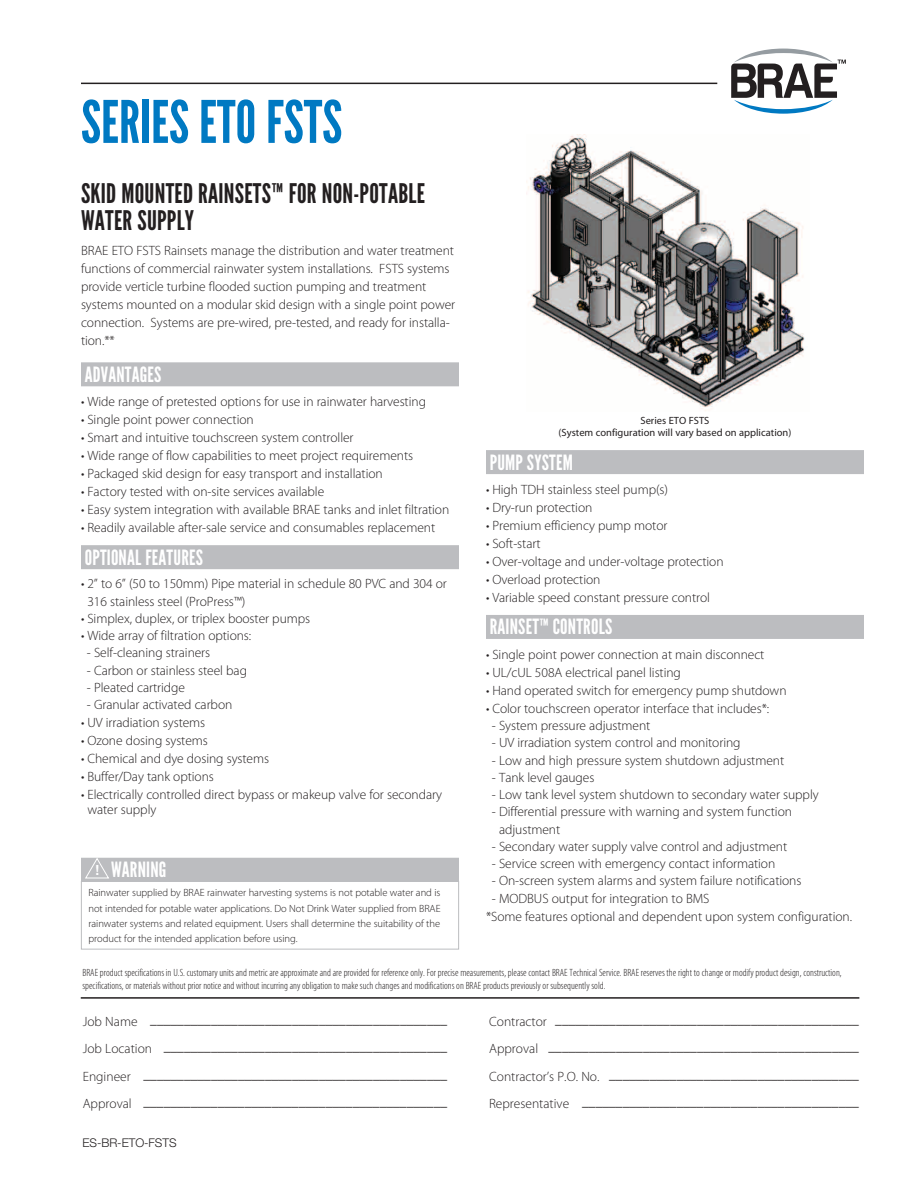
<style>
.page{position:relative;width:918px;height:1188px;background:#fff}
.page>*{position:absolute;margin:0;border:0;box-sizing:border-box;transform-origin:0 0}
.t1{font:58.5px "League Gothic";color:#0079c2}
.t2{font:27px/27px "League Gothic";letter-spacing:.01em;color:#231f20}
.t3{font:21px "League Gothic";letter-spacing:.01em;color:#fff}
.t4{font:300 13.5px/18px "Myriad Pro";letter-spacing:-.005em;color:#231f20}
.t5{font:300 13.5px "Helvetica Neue LT Std";color:#231f20}
.t6{font:300 12px "Helvetica Neue LT Std";letter-spacing:-.005em;color:#231f20}
.t7{font:300 condensed 10.5px/13.2px "Myriad Pro";color:#231f20}
.t8{font:300 10.5px/15px "Myriad Pro";letter-spacing:-.005em;color:#231f20;text-align:justify}
.t9{font:10.5px/12px "Myriad Pro";color:#231f20;text-align:center}
.s1{font-family:"Helvetica";font-weight:700;font-size:13.95px}
</style>
<div class="page">
<hr style="left:81px;top:83px;width:636px;height:1px;background:#231f20">
<svg style="left:731px;top:49px;width:115px;height:65px"></svg>
<div style="left:81px;top:362px;width:378px;height:24px;background:#bcbdc0"></div>
<div style="left:81px;top:545px;width:378px;height:24px;background:#bcbdc0"></div>
<hr style="left:81px;top:997px;width:778px;height:2px;background:#231f20">
<div style="left:486px;top:450px;width:378px;height:24px;background:#bcbdc0"></div>
<div style="left:486px;top:615px;width:378px;height:24px;background:#bcbdc0"></div>
<div style="left:81px;top:858px;width:378px;height:24px;background:#bcbdc0"></div>
<svg style="left:85px;top:858px;width:24px;height:21px"></svg>
<div style="left:81px;top:881px;width:378px;height:69px;border:1px solid #bcbdc0"></div>
<img style="left:528px;top:134px;width:277px;height:277px">
<h1 class="t1" style="left:81px;top:88px;width:263px">SERIES ETO FSTS</h1>
<h2 class="t2" style="left:81px;top:181px;width:344px">SKID MOUNTED RAINSETS™ FOR NON-POTABLE<br>WATER SUPPLY</h2>
<p class="t4" style="left:81px;top:242px;width:376px">BRAE ETO FSTS Rainsets manage the distribution and water treatment functions of commercial rainwater system installations. FSTS systems provide verticle turbine flooded suction pumping and treatment systems mounted on a modular skid design with a single point power connection. Systems are pre-wired, pre-tested, and ready for installa&shy;tion.**</p>
<h3 class="t3" style="left:85px;top:362px;width:77px">ADVANTAGES</h3>
<p class="t4" style="left:81px;top:393px;width:347px">• Wide range of pretested options for use in rainwater harvesting</p>
<p class="t4" style="left:81px;top:411px;width:174px">• Single point power connection</p>
<p class="t4" style="left:81px;top:429px;width:274px">• Smart and intuitive touchscreen system controller</p>
<p class="t4" style="left:81px;top:447px;width:334px">• Wide range of flow capabilities to meet project requirements</p>
<p class="t4" style="left:81px;top:465px;width:303px">• Packaged skid design for easy transport and installation</p>
<p class="t4" style="left:81px;top:483px;width:245px">• Factory tested with on-site services available</p>
<p class="t4" style="left:81px;top:501px;width:370px">• Easy system integration with available BRAE tanks and inlet filtration</p>
<p class="t4" style="left:81px;top:519px;width:356px">• Readily available after-sale service and consumables replacement</p>
<h3 class="t3" style="left:85px;top:545px;width:119px">OPTIONAL FEATURES</h3>
<p class="t4" style="left:87px;top:576px;width:361px;line-height:17.2px;text-indent:-6px">• 2” to 6” (50 to 150mm) Pipe material in schedule 80 PVC and 304 or<br>316 stainless steel (ProPress™)</p>
<p class="t4" style="left:81px;top:610px;width:231px">• Simplex, duplex, or triplex booster pumps</p>
<p class="t4" style="left:81px;top:627px;width:172px">• Wide array of filtration options:</p>
<p class="t4" style="left:87px;top:644px;width:125px">- Self-cleaning strainers</p>
<p class="t4" style="left:87px;top:661px;width:162px">- Carbon or stainless steel bag</p>
<p class="t4" style="left:87px;top:679px;width:100px">- Pleated cartridge</p>
<p class="t4" style="left:87px;top:696px;width:147px">- Granular activated carbon</p>
<p class="t4" style="left:81px;top:714px;width:126px">• UV irradiation systems</p>
<p class="t4" style="left:81px;top:732px;width:128px">• Ozone dosing systems</p>
<p class="t4" style="left:81px;top:750px;width:190px">• Chemical and dye dosing systems</p>
<p class="t4" style="left:81px;top:768px;width:134px">• Buffer/Day tank options</p>
<p class="t4" style="left:87px;top:787px;width:356px;line-height:15px;text-indent:-6px">• Electrically controlled direct bypass or makeup valve for secondary water supply</p>
<h3 class="t3" style="left:95px;top:858px;width:73px"><span class="s1">!</span> ARNING</h3>
<p class="t8" style="left:88px;top:886px;width:354px">Rainwater supplied by BRAE rainwater harvesting systems is not potable water and is not intended for potable water applications. Do Not Drink Water supplied from BRAE rainwater systems and related equipment. Users shall determine the suitability of the product for the intended application before using.</p>
<h3 class="t3" style="left:111px;top:858px;width:12px">W</h3>
<p class="t9" style="left:559px;top:415px;width:234px">Series ETO FSTS<br>(System configuration will vary based on application)</p>
<h3 class="t3" style="left:490px;top:450px;width:85px">PUMP SYSTEM</h3>
<p class="t4" style="left:486px;top:481px;width:184px">• High TDH stainless steel pump(s)</p>
<p class="t4" style="left:486px;top:499px;width:108px">• Dry-run protection</p>
<p class="t4" style="left:486px;top:517px;width:183px">• Premium efficiency pump motor</p>
<p class="t4" style="left:486px;top:535px;width:56px">• Soft-start</p>
<p class="t4" style="left:486px;top:553px;width:239px">• Over-voltage and under-voltage protection</p>
<p class="t4" style="left:486px;top:571px;width:116px">• Overload protection</p>
<p class="t4" style="left:486px;top:589px;width:226px">• Variable speed constant pressure control</p>
<h3 class="t3" style="left:490px;top:615px;width:124px">RAINSET™ CONTROLS</h3>
<p class="t4" style="left:486px;top:646px;width:280px">• Single point power connection at main disconnect</p>
<p class="t4" style="left:486px;top:664px;width:197px">• UL/cUL 508A electrical panel listing</p>
<p class="t4" style="left:486px;top:682px;width:302px">• Hand operated switch for emergency pump shutdown</p>
<p class="t4" style="left:486px;top:700px;width:285px">• Color touchscreen operator interface that includes*:</p>
<p class="t4" style="left:492px;top:717px;width:160px">- System pressure adjustment</p>
<p class="t4" style="left:492px;top:734px;width:250px">- UV irradiation system control and monitoring</p>
<p class="t4" style="left:492px;top:751px;width:294px">- Low and high pressure system shutdown adjustment</p>
<p class="t4" style="left:492px;top:769px;width:104px">- Tank level gauges</p>
<p class="t4" style="left:492px;top:786px;width:328px">- Low tank level system shutdown to secondary water supply</p>
<p class="t4" style="left:499px;top:804px;width:294px;line-height:17.2px;text-indent:-7px">- Differential pressure with warning and system function adjustment</p>
<p class="t4" style="left:492px;top:838px;width:297px">- Secondary water supply valve control and adjustment</p>
<p class="t4" style="left:492px;top:855px;width:285px">- Service screen with emergency contact information</p>
<p class="t4" style="left:492px;top:872px;width:311px">- On-screen system alarms and system failure notifications</p>
<p class="t4" style="left:486px;top:889px;width:368px;text-indent:6px">- MODBUS output for integration to BMS<br>*Some features optional and dependent upon system configuration.</p>
<p class="t7" style="left:82px;top:966px;width:761px">BRAE product specifications in U.S. customary units and metric are approximate and are provided for reference only. For precise measurements, please contact BRAE Technical Service. BRAE reserves the right to change or modify product design, construction, specifications, or materials without prior notice and without incurring any obligation to make such changes and modifications on BRAE products previously or subsequently sold.</p>
<p class="t5" style="left:83px;top:1016px;width:366px"><sup>Job</sup> <sup>Name</sup> ––––––––––––––––––––––––––––––––––––––––––––</p>
<p class="t5" style="left:489px;top:1016px;width:371px"><sup>Contractor</sup> –––––––––––––––––––––––––––––––––––––––––––––</p>
<p class="t5" style="left:83px;top:1043px;width:366px"><sup>Job</sup> <sup>Location</sup> ––––––––––––––––––––––––––––––––––––––––––</p>
<p class="t5" style="left:489px;top:1043px;width:371px"><sup>Approval</sup> ––––––––––––––––––––––––––––––––––––––––––––––</p>
<p class="t5" style="left:83px;top:1071px;width:366px"><sup>Engineer</sup> –––––––––––––––––––––––––––––––––––––––––––––</p>
<p class="t5" style="left:489px;top:1071px;width:371px"><sup>Contractor’s</sup> <sup>P.O.</sup> <sup>No.</sup> –––––––––––––––––––––––––––––––––––––</p>
<p class="t5" style="left:83px;top:1098px;width:366px"><sup>Approval</sup> –––––––––––––––––––––––––––––––––––––––––––––</p>
<p class="t5" style="left:489px;top:1098px;width:371px"><sup>Representative</sup> –––––––––––––––––––––––––––––––––––––––––</p>
<p class="t6" style="left:82px;top:1136px;width:96px">ES-BR-ETO-FSTS</p>
</div>
